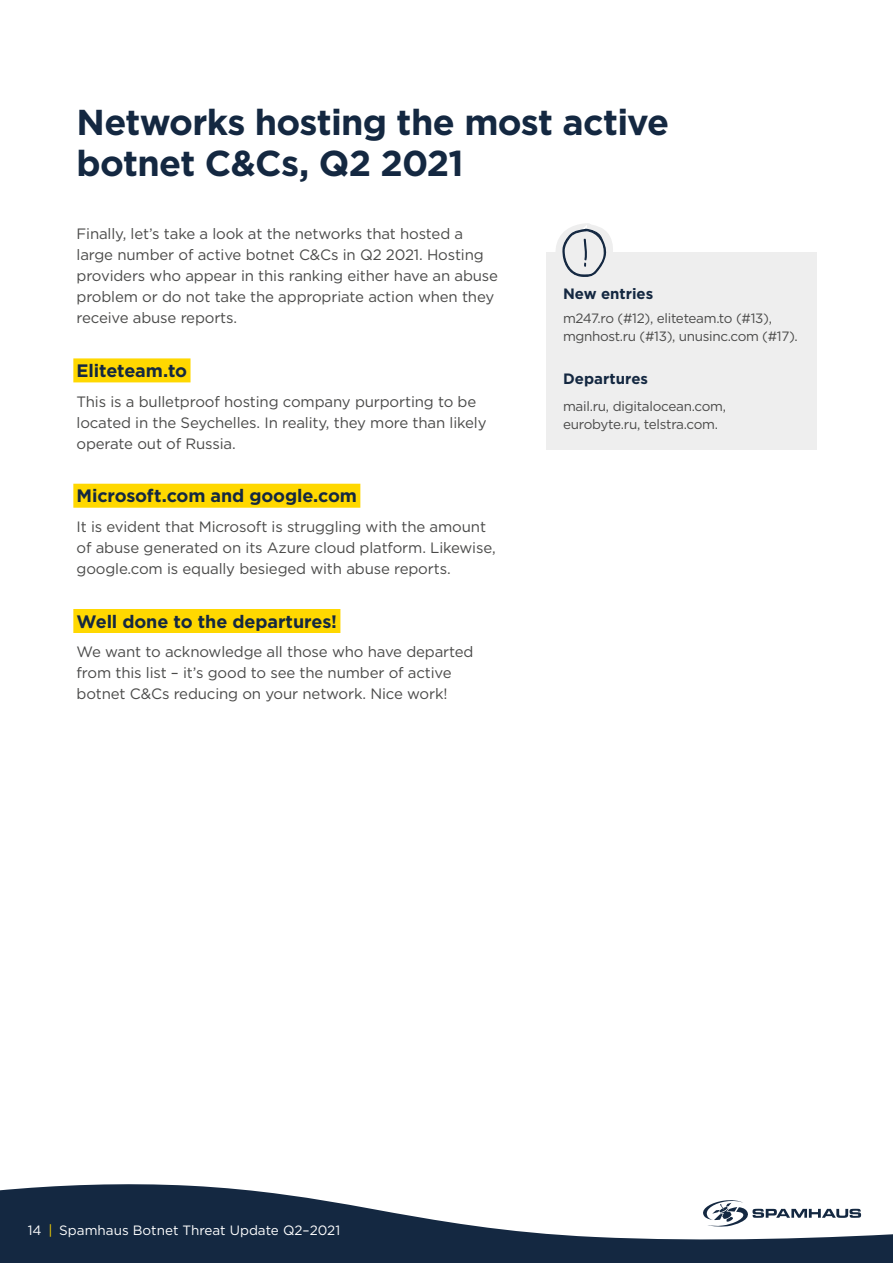
<style>
.page{position:relative;width:893px;height:1263px;background:#fff}
.page>*{position:absolute;margin:0;border:0;box-sizing:border-box;transform-origin:0 0}
.t1{font:700 36px/40.5px "Gotham";letter-spacing:-.02em;color:#142841}
.t2{font:700 18px "Gotham";letter-spacing:-.01em;color:#142841}
.t3{font:15px/21px "Gotham";letter-spacing:-.01em;color:#4a4a49}
.t4{font:700 15px "Gotham";color:#142841}
.t5{font:13.5px/18px "Gotham";letter-spacing:-.025em;color:#4a4a49}
.t6{font:13.5px "Gotham";color:#fff}
.s1{color:#ffd800}
</style>
<div class="page">
<div style="left:546px;top:253px;width:270px;height:197px;background:#eee"></div>
<svg style="left:558px;top:223px;width:53px;height:54px"></svg>
<svg style="left:0;top:1184px;width:893px;height:79px;fill:#142841"></svg>
<svg style="left:702px;top:1199px;width:159px;height:28px"></svg>
<div style="left:73px;top:358px;width:118px;height:24px;background:#ffd800"></div>
<div style="left:73px;top:484px;width:287px;height:24px;background:#ffd800"></div>
<div style="left:73px;top:609px;width:267px;height:24px;background:#ffd800"></div>
<h1 class="t1" style="left:77px;top:101px;width:594px">Networks hosting the most active botnet C&amp;Cs, Q2 2021</h1>
<p class="t3" style="left:77px;top:223px;width:423px">Finally, let’s take a look at the networks that hosted a large number of active botnet C&amp;Cs in Q2 2021. Hosting providers who appear in this ranking either have an abuse problem or do not take the appropriate action when they receive abuse reports.</p>
<p class="t2" style="left:77px;top:360px;width:112px">Eliteteam.to</p>
<p class="t3" style="left:77px;top:391px;width:411px">This is a bulletproof hosting company purporting to be located in the Seychelles. In reality, they more than likely operate out of Russia.</p>
<p class="t2" style="left:77px;top:486px;width:282px">Microsoft.com and google.com</p>
<p class="t3" style="left:77px;top:516px;width:421px">It is evident that Microsoft is struggling with the amount of abuse generated on its Azure cloud platform. Likewise, google.com is equally besieged with abuse reports.</p>
<p class="t2" style="left:77px;top:611px;width:262px">Well done to the departures!</p>
<p class="t3" style="left:77px;top:641px;width:399px">We want to acknowledge all those who have departed from this list – it’s good to see the number of active botnet C&amp;Cs reducing on your network. Nice work!</p>
<p class="t4" style="left:563px;top:285px;width:92px">New entries</p>
<p class="t5" style="left:563px;top:309px;width:236px">m247.ro (#12), eliteteam.to (#13), mgnhost.ru (#13), unusinc.com (#17).</p>
<p class="t4" style="left:563px;top:370px;width:87px">Departures</p>
<p class="t5" style="left:563px;top:397px;width:165px">mail.ru, digitalocean.com, eurobyte.ru, telstra.com.</p>
<p class="t6" style="left:28px;top:1223px;width:314px">14 <span class="s1">|</span> Spamhaus Botnet Threat Update Q2–2021</p>
</div>
